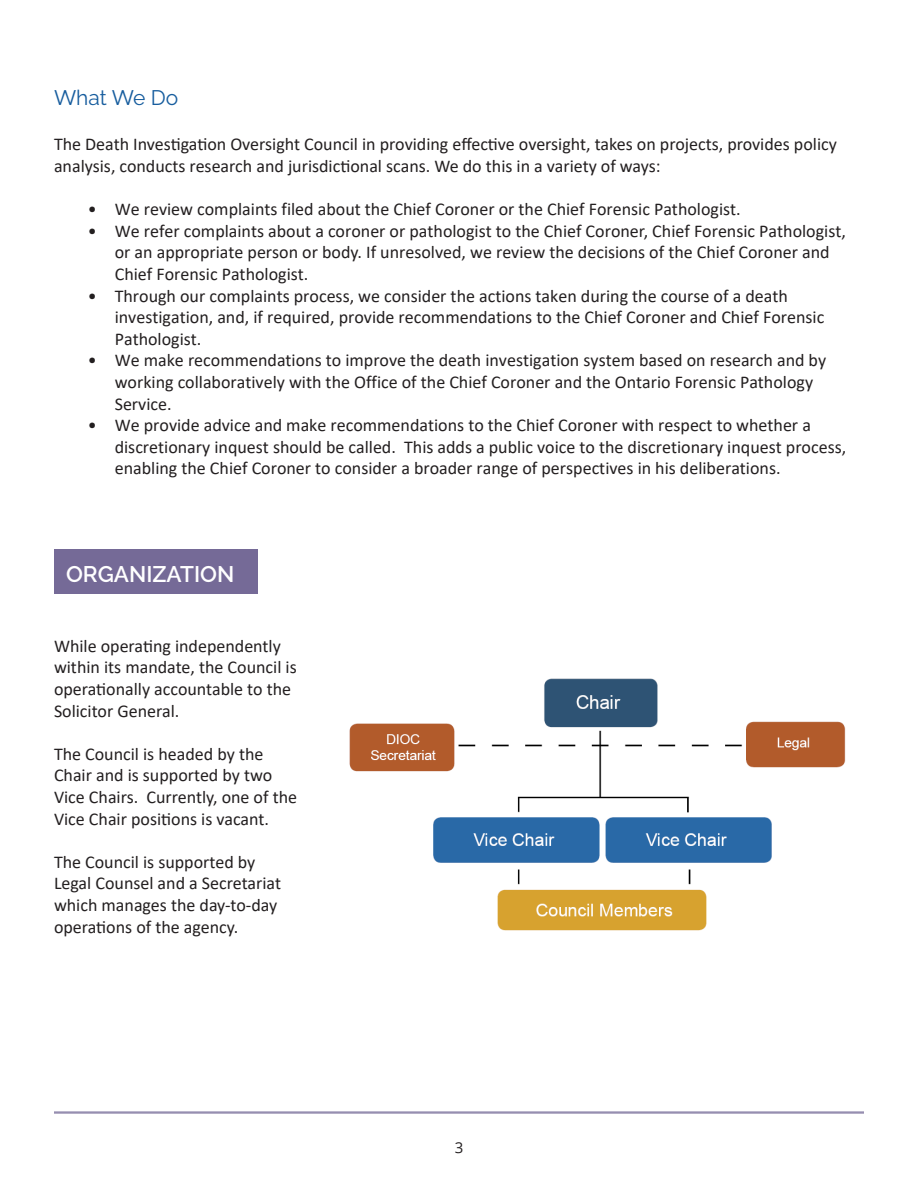
<style>
.page{position:relative;width:918px;height:1188px;background:#fff}
.page>*{position:absolute;margin:0;border:0;box-sizing:border-box;transform-origin:0 0}
.t1{font:600 22.5px "Raleway";color:#fff}
.t2{font:21px "Raleway";color:#175d9e}
.t3{font:18px/21.6px "Calibri";color:#231f20}
.t4{font:15px "Open Sans";color:#231f20}
</style>
<div class="page">
<div style="left:54px;top:549px;width:203px;height:45px;background:#756a97"></div>
<hr style="left:54px;top:1112px;width:810px;height:1px;background:#756a97">
<hr style="left:54px;top:1113px;width:810px;height:1px;background:#756a97">
<img style="left:349px;top:678px;width:497px;height:253px">
<p class="t2" style="left:54px;top:81px;width:126px">What We Do</p>
<p class="t3" style="left:54px;top:133px;width:784px">The Death Investigation Oversight Council in providing effective oversight, takes on projects, provides policy analysis, conducts research and jurisdictional scans. We do this in a variety of ways:</p>
<p class="t3" style="left:88px;top:198px;width:655px">• We review complaints filed about the Chief Coroner or the Chief Forensic Pathologist.</p>
<p class="t3" style="left:115px;top:220px;width:733px;text-indent:-27px">• We refer complaints about a coroner or pathologist to the Chief Coroner, Chief Forensic Pathologist, or an appropriate person or body. If unresolved, we review the decisions of the Chief Coroner and<br>Chief Forensic Pathologist.</p>
<p class="t3" style="left:115px;top:284px;width:711px;text-indent:-27px">• Through our complaints process, we consider the actions taken during the course of a death investigation, and, if required, provide recommendations to the Chief Coroner and Chief Forensic<br>Pathologist.</p>
<p class="t3" style="left:115px;top:349px;width:713px;text-indent:-27px">• We make recommendations to improve the death investigation system based on research and by working collaboratively with the Office of the Chief Coroner and the Ontario Forensic Pathology<br>Service.</p>
<p class="t3" style="left:115px;top:414px;width:733px;text-indent:-27px">• We provide advice and make recommendations to the Chief Coroner with respect to whether a discretionary inquest should be called. This adds a public voice to the discretionary inquest process, enabling the Chief Coroner to consider a broader range of perspectives in his deliberations.</p>
<p class="t1" style="left:66px;top:556px;width:170px">ORGANIZATION</p>
<p class="t3" style="left:54px;top:635px;width:244px">While operating independently within its mandate, the Council is operationally accountable to the<br>Solicitor General.</p>
<p class="t3" style="left:54px;top:743px;width:245px">The Council is headed by the<br>Chair and is supported by two<br>Vice Chairs. Currently, one of the<br>Vice Chair positions is vacant.</p>
<p class="t3" style="left:54px;top:851px;width:229px">The Council is supported by<br>Legal Counsel and a Secretariat which manages the day-to-day operations of the agency.</p>
<p class="t4" style="left:455px;top:1137px;width:10px">3</p>
</div>
